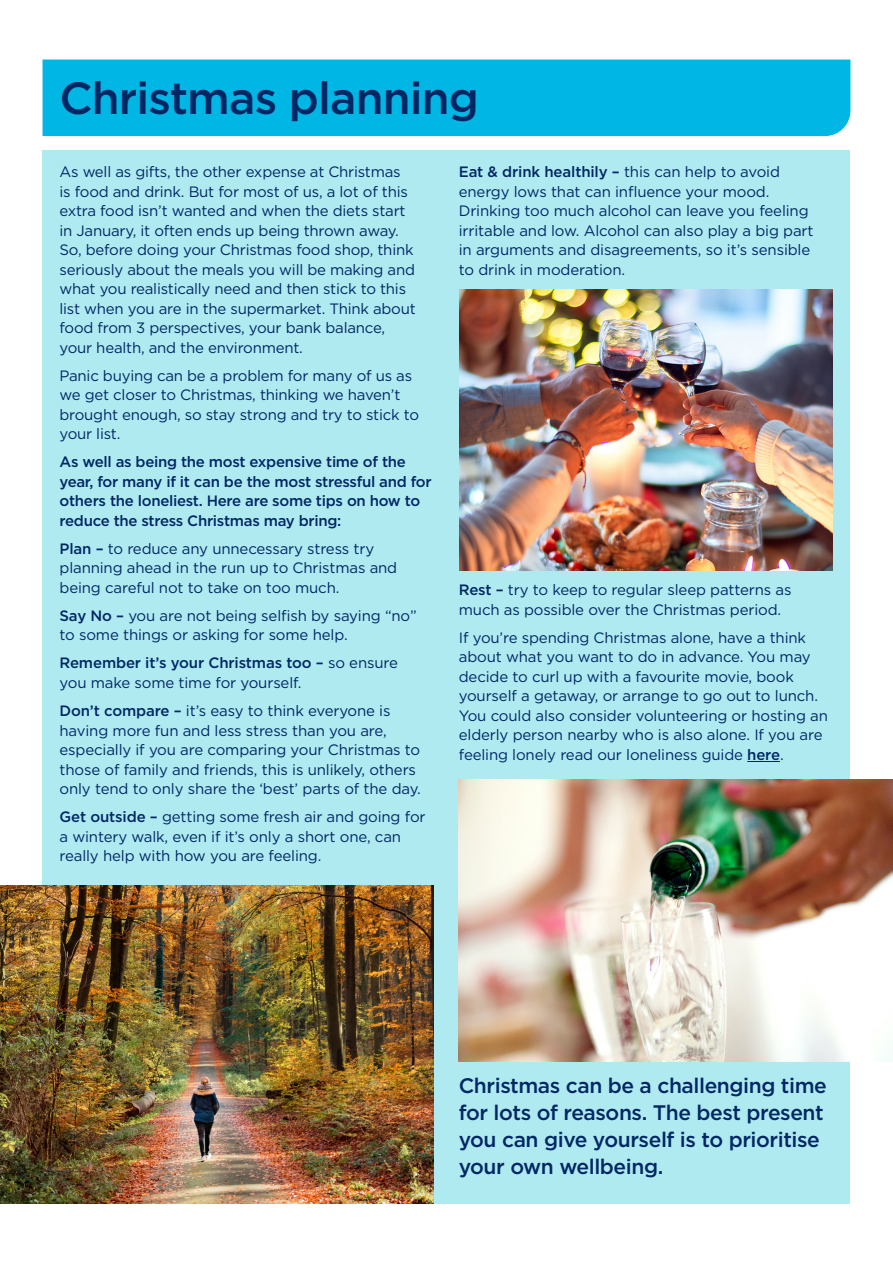
<style>
.page{position:relative;width:893px;height:1263px;background:#fff}
.page>*{position:absolute;margin:0;border:0;box-sizing:border-box;transform-origin:0 0}
.t1{font:500 45px "Gotham";letter-spacing:-.02em;color:#002763}
.t2{font:500 21px/27px "Gotham";letter-spacing:-.02em;color:#002763}
.t3{font:15px/19.5px "Gotham";letter-spacing:-.01em;color:#002763}
.t4{font:500 15px/19.5px "Gotham";letter-spacing:-.02em;color:#002763}
.s1{font-weight:500}
</style>
<div class="page">
<div style="left:43px;top:150px;width:807px;height:1053px;background:#b0eaf1"></div>
<hr style="left:747px;top:761px;width:33px;height:1px;background:#002763">
<div style="left:43px;top:60px;width:807px;height:76px;background:#00b6e4"></div>
<img style="left:0;top:886px;width:433px;height:317px">
<img style="left:459px;top:289px;width:373px;height:281px">
<img style="left:459px;top:780px;width:434px;height:281px">
<p class="t1" style="left:60px;top:68px;width:421px">Christmas planning</p>
<p class="t3" style="left:60px;top:162px;width:358px">As well as gifts, the other expense at Christmas<br>is food and drink. But for most of us, a lot of this extra food isn’t wanted and when the diets start in January, it often ends up being thrown away.<br>So, before doing your Christmas food shop, think seriously about the meals you will be making and what you realistically need and then stick to this list when you are in the supermarket. Think about food from 3 perspectives, your bank balance, your health, and the environment.</p>
<p class="t3" style="left:60px;top:366px;width:361px">Panic buying can be a problem for many of us as we get closer to Christmas, thinking we haven’t brought enough, so stay strong and try to stick to your list.</p>
<p class="t4" style="left:60px;top:452px;width:374px">As well as being the most expensive time of the year, for many if it can be the most stressful and for others the loneliest. Here are some tips on how to reduce the stress Christmas may bring:</p>
<p class="t3" style="left:60px;top:539px;width:339px"><span class="s1">Plan –</span> to reduce any unnecessary stress try planning ahead in the run up to Christmas and being careful not to take on too much.</p>
<p class="t3" style="left:60px;top:606px;width:359px"><span class="s1">Say No –</span> you are not being selfish by saying “no” to some things or asking for some help.</p>
<p class="t3" style="left:60px;top:653px;width:340px"><span class="s1">Remember it’s your Christmas too –</span> so ensure you make some time for yourself.</p>
<p class="t3" style="left:60px;top:701px;width:363px"><span class="s1">Don’t compare –</span> it’s easy to think everyone is having more fun and less stress than you are, especially if you are comparing your Christmas to those of family and friends, this is unlikely, others only tend to only share the ‘best’ parts of the day.</p>
<p class="t3" style="left:60px;top:807px;width:368px"><span class="s1">Get outside –</span> getting some fresh air and going for a wintery walk, even if it’s only a short one, can really help with how you are feeling.</p>
<p class="t3" style="left:459px;top:162px;width:356px"><span class="s1">Eat &amp; drink healthily –</span> this can help to avoid energy lows that can influence your mood.<br>Drinking too much alcohol can leave you feeling irritable and low. Alcohol can also play a big part in arguments and disagreements, so it’s sensible to drink in moderation.</p>
<p class="t3" style="left:459px;top:580px;width:334px"><span class="s1">Rest –</span> try to keep to regular sleep patterns as much as possible over the Christmas period.</p>
<p class="t3" style="left:459px;top:628px;width:371px">If you’re spending Christmas alone, have a think about what you want to do in advance. You may decide to curl up with a favourite movie, book yourself a getaway, or arrange to go out to lunch.<br>You could also consider volunteering or hosting an elderly person nearby who is also alone. If you are feeling lonely read our loneliness guide <span class="s1">here</span>.</p>
<p class="t2" style="left:459px;top:1071px;width:370px">Christmas can be a challenging time for lots of reasons. The best present you can give yourself is to prioritise your own wellbeing.</p>
</div>
